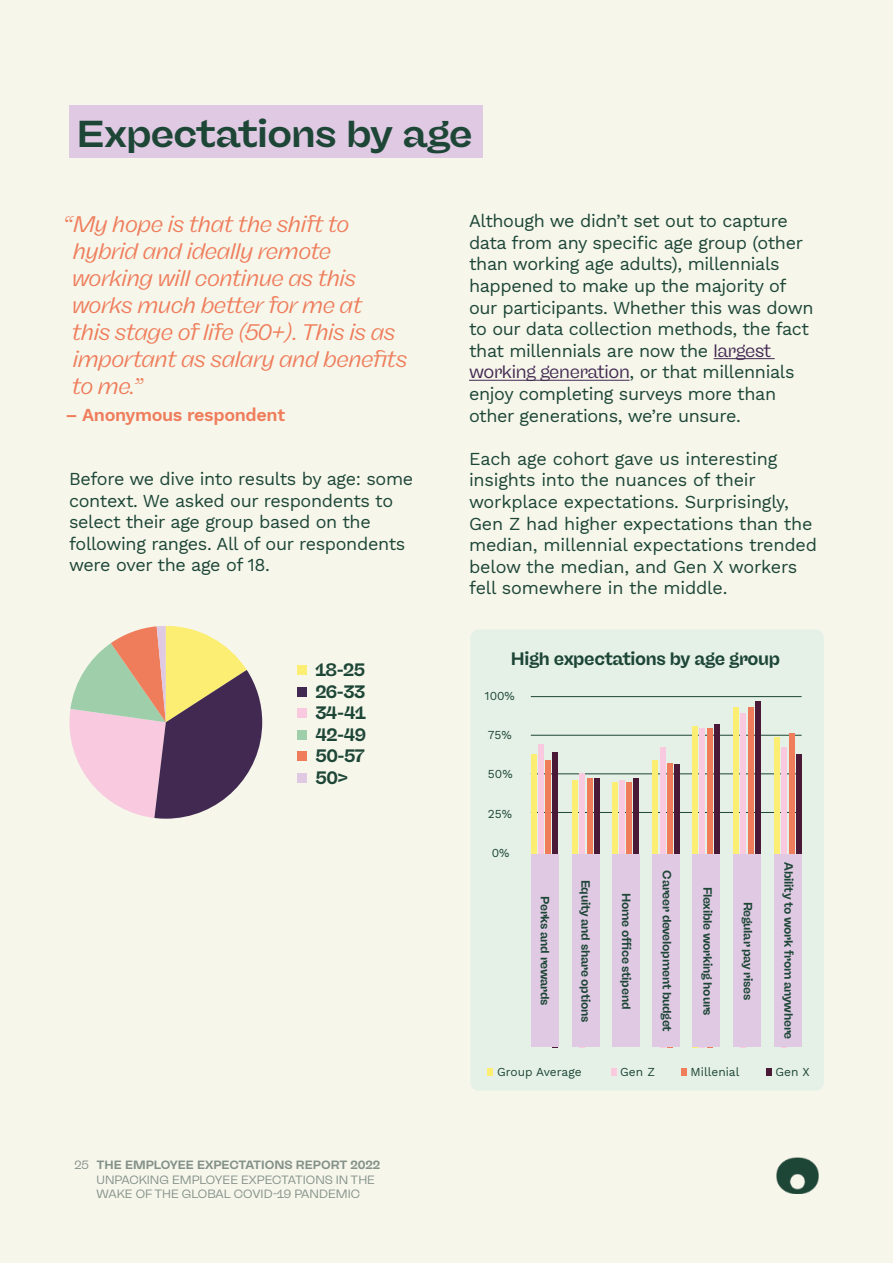
<style>
.page{position:relative;width:893px;height:1263px;background:#f6f6eb}
.page>*{position:absolute;margin:0;border:0;box-sizing:border-box;transform-origin:0 0}
.t1{font:700 expanded 37.5px "Freigeist";letter-spacing:-.02em;color:#1d4637}
.t2{font:italic 22.5px/27px "Freigeist";letter-spacing:-.02em;color:#ef7d5b}
.t3{font:18px/21.6px "Work Sans";letter-spacing:-.02em;color:#1d4637}
.t4{font:700 18px "Freigeist";letter-spacing:-.02em;color:#1d4637}
.t5{font:600 18px "Work Sans";letter-spacing:-.02em;color:#ef7d5b}
.t6{font:700 12px "Freigeist";letter-spacing:-.02em;color:#1d4637}
.t7{font:12px/14.4px "Freigeist";color:#849188}
.t8{font:12px "Work Sans";color:#1d4637}
.s1{font-weight:700}
.s2{font-family:"Freigeist";color:#422951}
</style>
<div class="page">
<img style="left:776px;top:1158px;width:43px;height:35px">
<div style="left:470px;top:629px;width:354px;height:462px;background:#e5f1e7;border-radius:9px"></div>
<div style="left:69px;top:105px;width:414px;height:52px;background:#e0cae3"></div>
<hr style="left:531px;top:696px;width:271px;height:1px;background:#1d4637">
<hr style="left:531px;top:735px;width:271px;height:1px;background:#1d4637">
<hr style="left:531px;top:773px;width:271px;height:1px;background:#1d4637">
<hr style="left:531px;top:812px;width:271px;height:1px;background:#1d4637">
<svg style="left:69px;top:626px;width:193px;height:193px"></svg>
<div style="left:297px;top:665px;width:10px;height:10px;background:#fbee72"></div>
<div style="left:297px;top:686px;width:10px;height:10px;background:#422951"></div>
<div style="left:297px;top:708px;width:10px;height:10px;background:#f8c9df"></div>
<div style="left:297px;top:730px;width:10px;height:10px;background:#9ecfaa"></div>
<div style="left:297px;top:751px;width:10px;height:10px;background:#ef7d5b"></div>
<div style="left:297px;top:773px;width:10px;height:10px;background:#e0cae3"></div>
<hr style="left:714px;top:358px;width:61px;height:1px;background:#422951">
<hr style="left:469px;top:380px;width:161px;height:1px;background:#422951">
<div style="left:531px;top:755px;width:5px;height:292px;background:#fbee72"></div>
<div style="left:538px;top:745px;width:6px;height:302px;background:#f8c9df"></div>
<div style="left:545px;top:761px;width:6px;height:286px;background:#ef7d5b"></div>
<div style="left:552px;top:752px;width:6px;height:295px;background:#4a1938"></div>
<div style="left:572px;top:781px;width:6px;height:266px;background:#fbee72"></div>
<div style="left:579px;top:773px;width:6px;height:274px;background:#f8c9df"></div>
<div style="left:587px;top:778px;width:5px;height:269px;background:#ef7d5b"></div>
<div style="left:594px;top:778px;width:6px;height:269px;background:#4a1938"></div>
<div style="left:612px;top:782px;width:6px;height:265px;background:#fbee72"></div>
<div style="left:619px;top:781px;width:6px;height:266px;background:#f8c9df"></div>
<div style="left:626px;top:782px;width:6px;height:265px;background:#ef7d5b"></div>
<div style="left:634px;top:778px;width:5px;height:269px;background:#4a1938"></div>
<div style="left:652px;top:761px;width:6px;height:286px;background:#fbee72"></div>
<div style="left:660px;top:747px;width:5px;height:300px;background:#f8c9df"></div>
<div style="left:667px;top:763px;width:6px;height:284px;background:#ef7d5b"></div>
<div style="left:674px;top:765px;width:6px;height:282px;background:#4a1938"></div>
<div style="left:692px;top:726px;width:6px;height:321px;background:#fbee72"></div>
<div style="left:700px;top:728px;width:5px;height:319px;background:#f8c9df"></div>
<div style="left:707px;top:728px;width:5px;height:319px;background:#ef7d5b"></div>
<div style="left:714px;top:724px;width:6px;height:323px;background:#4a1938"></div>
<div style="left:733px;top:707px;width:6px;height:340px;background:#fbee72"></div>
<div style="left:740px;top:713px;width:6px;height:334px;background:#f8c9df"></div>
<div style="left:748px;top:707px;width:5px;height:340px;background:#ef7d5b"></div>
<div style="left:755px;top:702px;width:6px;height:345px;background:#4a1938"></div>
<div style="left:774px;top:738px;width:6px;height:309px;background:#fbee72"></div>
<div style="left:781px;top:747px;width:6px;height:300px;background:#f8c9df"></div>
<div style="left:789px;top:734px;width:5px;height:313px;background:#ef7d5b"></div>
<div style="left:796px;top:755px;width:6px;height:292px;background:#4a1938"></div>
<div style="left:531px;top:855px;width:27px;height:192px;background:#e0cae3"></div>
<div style="left:572px;top:855px;width:28px;height:192px;background:#e0cae3"></div>
<div style="left:612px;top:855px;width:27px;height:192px;background:#e0cae3"></div>
<div style="left:652px;top:855px;width:28px;height:192px;background:#e0cae3"></div>
<div style="left:692px;top:855px;width:28px;height:192px;background:#e0cae3"></div>
<div style="left:733px;top:855px;width:28px;height:192px;background:#e0cae3"></div>
<div style="left:774px;top:855px;width:28px;height:192px;background:#e0cae3"></div>
<div style="left:487px;top:1068px;width:6px;height:8px;background:#fbee72"></div>
<div style="left:611px;top:1068px;width:5px;height:8px;background:#f8c9df"></div>
<div style="left:681px;top:1068px;width:6px;height:8px;background:#ef7d5b"></div>
<div style="left:766px;top:1068px;width:6px;height:8px;background:#4a1938"></div>
<p class="t1" style="left:77px;top:110px;width:397px">Expectations by age</p>
<p class="t2" style="left:72px;top:211px;width:337px;text-indent:-9px">“My hope is that the shift to hybrid and ideally remote working will continue as this works much better for me at<br>this stage of life (50+). This is as important as salary and benefits to me.”</p>
<p class="t5" style="left:66px;top:401px;width:221px">– Anonymous respondent</p>
<p class="t3" style="left:69px;top:467px;width:346px">Before we dive into results by age: some context. We asked our respondents to select their age group based on the following ranges. All of our respondents were over the age of 18.</p>
<p class="t4" style="left:315px;top:658px;width:51px">18-25</p>
<p class="t4" style="left:315px;top:680px;width:51px">26-33</p>
<p class="t4" style="left:315px;top:702px;width:52px">34-41</p>
<p class="t4" style="left:315px;top:723px;width:52px">42-49</p>
<p class="t4" style="left:315px;top:745px;width:51px">50-57</p>
<p class="t4" style="left:315px;top:766px;width:35px">50&gt;</p>
<p class="t7" style="left:97px;top:1158px;width:285px;text-indent:-22px">25 <span class="s1">THE EMPLOYEE EXPECTATIONS REPORT 2022<br></span>UNPACKING EMPLOYEE EXPECTATIONS IN THE<br>WAKE OF THE GLOBAL COVID-19 PANDEMIC</p>
<p class="t3" style="left:469px;top:210px;width:346px">Although we didn’t set out to capture data from any specific age group (other than working age adults), millennials happened to make up the majority of our participants. Whether this was down to our data collection methods, the fact that millennials are now the <span class="s2">largest working generation</span>, or that millennials enjoy completing surveys more than other generations, we’re unsure.</p>
<p class="t3" style="left:469px;top:447px;width:350px">Each age cohort gave us interesting insights into the nuances of their workplace expectations. Surprisingly, Gen Z had higher expectations than the median, millennial expectations trended below the median, and Gen X workers fell somewhere in the middle.</p>
<p class="t4" style="left:511px;top:648px;width:271px">High expectations by age group</p>
<p class="t8" style="left:485px;top:687px;width:31px">100%</p>
<p class="t8" style="left:488px;top:726px;width:25px">75%</p>
<p class="t8" style="left:488px;top:765px;width:26px">50%</p>
<p class="t8" style="left:488px;top:804px;width:26px">25%</p>
<p class="t8" style="left:492px;top:844px;width:19px">0%</p>
<p class="t6" style="left:553px;top:896px;width:111px;rotate:90deg">Perks and rewards</p>
<p class="t6" style="left:593px;top:879px;width:144px;rotate:90deg">Equity and share options</p>
<p class="t8" style="left:497px;top:1063px;width:86px">Group Average</p>
<p class="t6" style="left:634px;top:893px;width:118px;rotate:90deg">Home office stipend</p>
<p class="t6" style="left:674px;top:870px;width:163px;rotate:90deg">Career development budget</p>
<p class="t6" style="left:715px;top:886px;width:130px;rotate:90deg">Flexible working hours</p>
<p class="t6" style="left:755px;top:902px;width:100px;rotate:90deg">Regular pay rises</p>
<p class="t6" style="left:796px;top:862px;width:178px;rotate:90deg">Ability to work from anywhere</p>
<p class="t8" style="left:620px;top:1063px;width:36px">Gen Z</p>
<p class="t8" style="left:691px;top:1063px;width:50px">Millenial</p>
<p class="t8" style="left:775px;top:1063px;width:36px">Gen X</p>
</div>
